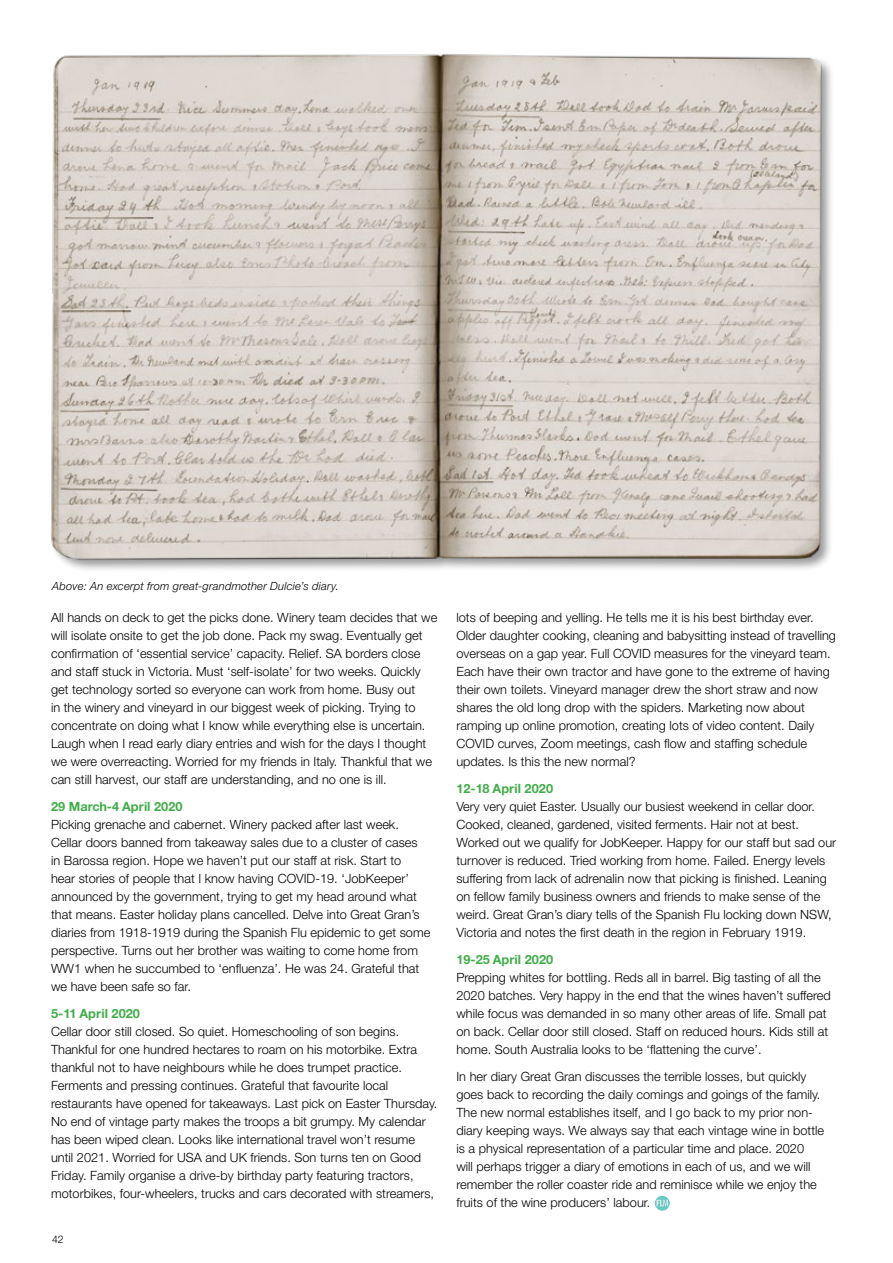
<style>
.page{position:relative;width:893px;height:1263px;background:#fff}
.page>*{position:absolute;margin:0;border:0;box-sizing:border-box;transform-origin:0 0}
.t1{font:300 12.75px/18px "Helvetica Neue CE";color:#000}
.t2{font:700 12.75px "Helvetica Neue CE";color:#41ad49}
.t3{font:italic 300 11.25px "Helvetica Neue CE";letter-spacing:.02em;color:#000}
.t4{font:300 10.5px "Helvetica Neue CE";color:#000}
</style>
<div class="page">
<img style="left:51px;top:53px;width:781px;height:517px">
<svg style="left:655px;top:1196px;width:15px;height:15px"></svg>
<svg style="left:656px;top:1200px;width:12px;height:6px"></svg>
<p class="t3" style="left:52px;top:580px;width:288px">Above: An excerpt from great-grandmother Dulcie’s diary.</p>
<p class="t1" style="left:51px;top:608px;width:388px">All hands on deck to get the picks done. Winery team decides that we will isolate onsite to get the job done. Pack my swag. Eventually get confirmation of ‘essential service’ capacity. Relief. SA borders close and staff stuck in Victoria. Must ‘self-isolate’ for two weeks. Quickly get technology sorted so everyone can work from home. Busy out<br>in the winery and vineyard in our biggest week of picking. Trying to concentrate on doing what I know while everything else is uncertain.<br>Laugh when I read early diary entries and wish for the days I thought we were overreacting. Worried for my friends in Italy. Thankful that we can still harvest, our staff are understanding, and no one is ill.</p>
<p class="t2" style="left:51px;top:798px;width:133px">29 March-4 April 2020</p>
<p class="t1" style="left:51px;top:815px;width:381px">Picking grenache and cabernet. Winery packed after last week.<br>Cellar doors banned from takeaway sales due to a cluster of cases<br>in Barossa region. Hope we haven’t put our staff at risk. Start to<br>hear stories of people that I know having COVID-19. ‘JobKeeper’ announced by the government, trying to get my head around what that means. Easter holiday plans cancelled. Delve into Great Gran’s diaries from 1918-1919 during the Spanish Flu epidemic to get some perspective. Turns out her brother was waiting to come home from WW1 when he succumbed to ‘enfluenza’. He was 24. Grateful that we have been safe so far.</p>
<p class="t2" style="left:51px;top:1005px;width:90px">5-11 April 2020</p>
<p class="t1" style="left:51px;top:1022px;width:388px">Cellar door still closed. So quiet. Homeschooling of son begins.<br>Thankful for one hundred hectares to roam on his motorbike. Extra thankful not to have neighbours while he does trumpet practice.<br>Ferments and pressing continues. Grateful that favourite local restaurants have opened for takeaways. Last pick on Easter Thursday.<br>No end of vintage party makes the troops a bit grumpy. My calendar has been wiped clean. Looks like international travel won’t resume until 2021. Worried for USA and UK friends. Son turns ten on Good Friday. Family organise a drive-by birthday party featuring tractors, motorbikes, four-wheelers, trucks and cars decorated with streamers,</p>
<p class="t4" style="left:52px;top:1232px;width:13px">42</p>
<p class="t1" style="left:456px;top:608px;width:381px">lots of beeping and yelling. He tells me it is his best birthday ever.<br>Older daughter cooking, cleaning and babysitting instead of travelling overseas on a gap year. Full COVID measures for the vineyard team.<br>Each have their own tractor and have gone to the extreme of having their own toilets. Vineyard manager drew the short straw and now shares the old long drop with the spiders. Marketing now about ramping up online promotion, creating lots of video content. Daily COVID curves, Zoom meetings, cash flow and staffing schedule updates. Is this the new normal?</p>
<p class="t2" style="left:456px;top:780px;width:98px">12-18 April 2020</p>
<p class="t1" style="left:456px;top:797px;width:381px">Very very quiet Easter. Usually our busiest weekend in cellar door.<br>Cooked, cleaned, gardened, visited ferments. Hair not at best.<br>Worked out we qualify for JobKeeper. Happy for our staff but sad our turnover is reduced. Tried working from home. Failed. Energy levels suffering from lack of adrenalin now that picking is finished. Leaning on fellow family business owners and friends to make sense of the weird. Great Gran’s diary tells of the Spanish Flu locking down NSW, Victoria and notes the first death in the region in February 1919.</p>
<p class="t2" style="left:456px;top:951px;width:98px">19-25 April 2020</p>
<p class="t1" style="left:456px;top:968px;width:376px">Prepping whites for bottling. Reds all in barrel. Big tasting of all the 2020 batches. Very happy in the end that the wines haven’t suffered while focus was demanded in so many other areas of life. Small pat on back. Cellar door still closed. Staff on reduced hours. Kids still at home. South Australia looks to be ‘flattening the curve’.</p>
<p class="t1" style="left:456px;top:1067px;width:369px">In her diary Great Gran discusses the terrible losses, but quickly goes back to recording the daily comings and goings of the family.<br>The new normal establishes itself, and I go back to my prior non&shy;diary keeping ways. We always say that each vintage wine in bottle is a physical representation of a particular time and place. 2020<br>will perhaps trigger a diary of emotions in each of us, and we will remember the roller coaster ride and reminisce while we enjoy the fruits of the wine producers’ labour.</p>
</div>
